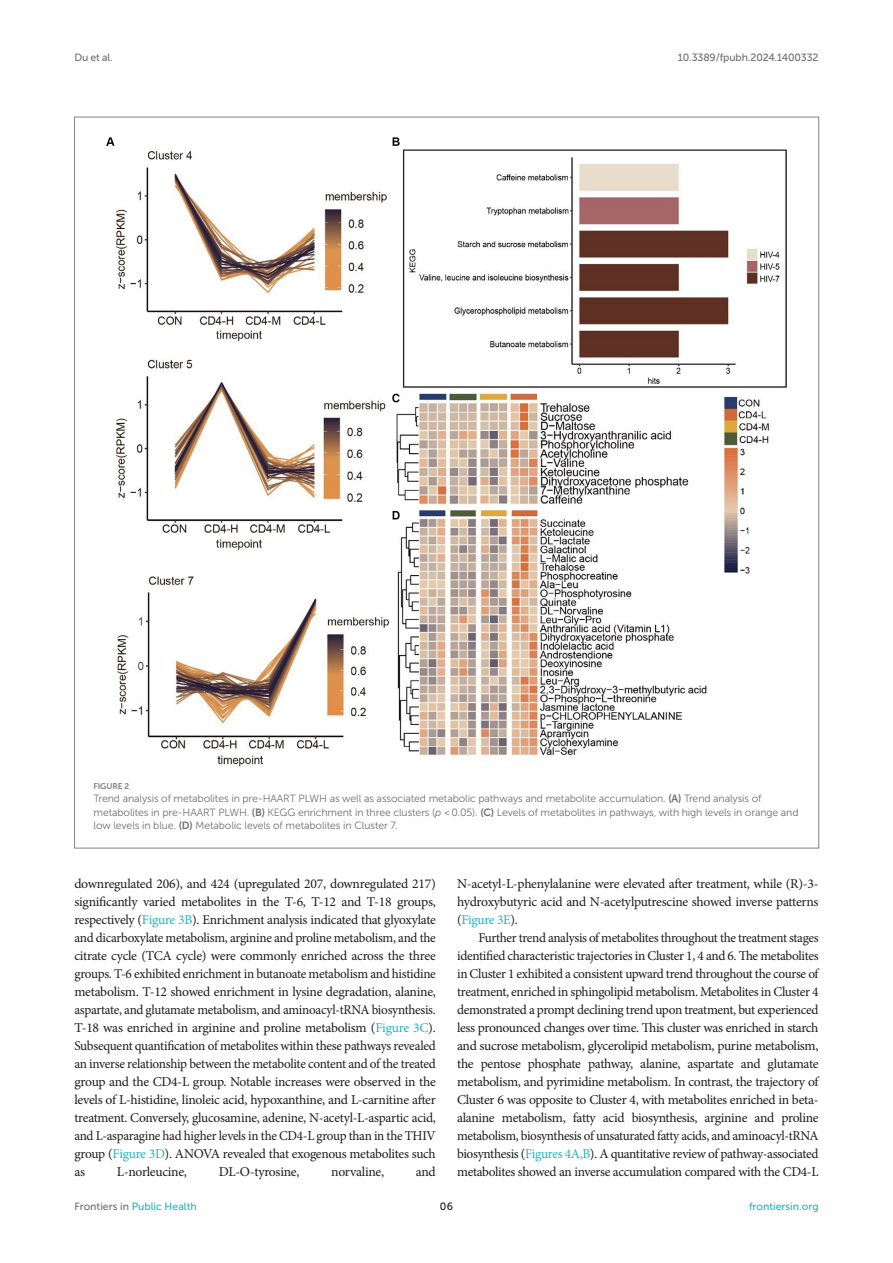
<style>
.page{position:relative;width:893px;height:1263px;background:#fff}
.page>*{position:absolute;margin:0;border:0;box-sizing:border-box;transform-origin:0 0}
.TEXT_FLUSH{font:13.5px/18px "Minion Pro";letter-spacing:-.02em;color:#1b1c1b;text-align:justify}
.TEXT{font:13.5px/18px "Minion Pro";letter-spacing:-.025em;color:#1b1c1b;text-align:justify}
.FIG_LEG{font:10.5px/13.5px "Museo Sans 300";letter-spacing:-.01em;color:#706f70}
.t1{font:10.5px "Museo Sans 500";color:#1db5c3}
.t2{font:10.5px "Museo Sans 500";letter-spacing:-.015em;color:#706f70}
.t3{font:10.5px "Museo Sans 500";color:#1b1c1b}
.FIG_HD{font:8.25px "Museo Sans 700";letter-spacing:-.01em;color:#7e7f7f}
.s1{font-family:"Museo Sans 700"}
.s2{font-style:italic}
.s3{color:#1db5c3}
.s4{color:#706f70}
</style>
<div class="page">
<img style="left:106px;top:137px;width:681px;height:630px">
<p class="t2" style="left:74px;top:51px;width:40px">Du et al.</p>
<p class="t2" style="left:678px;top:51px;width:142px">10.3389/fpubh.2024.1400332</p>
<p class="FIG_HD" style="left:94px;top:781px;width:37px">FIGURE 2</p>
<p class="FIG_LEG" style="left:94px;top:792px;width:707px">Trend analysis of metabolites in pre-HAART PLWH as well as associated metabolic pathways and metabolite accumulation. <span class="s1">(A)</span> Trend analysis of metabolites in pre-HAART PLWH. <span class="s1">(B)</span> KEGG enrichment in three clusters (<span class="s2">p</span> &lt; 0.05). <span class="s1">(C)</span> Levels of metabolites in pathways, with high levels in orange and low levels in blue. <span class="s1">(D)</span> Metabolic levels of metabolites in Cluster 7.</p>
<p class="TEXT_FLUSH" style="left:74px;top:875px;width:363px">downregulated 206), and 424 (upregulated 207, downregulated 217) significantly varied metabolites in the T-6, T-12 and T-18 groups, respectively (<span class="s3">Figure 3B</span>). Enrichment analysis indicated that glyoxylate and dicarboxylate metabolism, arginine and proline metabolism, and the citrate cycle (TCA cycle) were commonly enriched across the three groups. T-6 exhibited enrichment in butanoate metabolism and histidine metabolism. T-12 showed enrichment in lysine degradation, alanine, aspartate, and glutamate metabolism, and aminoacyl-tRNA biosynthesis.<br>T-18 was enriched in arginine and proline metabolism (<span class="s3">Figure 3C</span>).<br>Subsequent quantification of metabolites within these pathways revealed an inverse relationship between the metabolite content and of the treated group and the CD4-L group. Notable increases were observed in the levels of L-histidine, linoleic acid, hypoxanthine, and L-carnitine after treatment. Conversely, glucosamine, adenine, N-acetyl-L-aspartic acid, and L-asparagine had higher levels in the CD4-L group than in the THIV group (<span class="s3">Figure 3D</span>). ANOVA revealed that exogenous metabolites such as</p>
<p class="TEXT_FLUSH" style="left:117px;top:1163px;width:72px">L-norleucine,</p>
<p class="TEXT_FLUSH" style="left:219px;top:1163px;width:82px">DL-O-tyrosine,</p>
<p class="TEXT_FLUSH" style="left:331px;top:1163px;width:54px">norvaline,</p>
<p class="TEXT_FLUSH" style="left:416px;top:1163px;width:21px">and</p>
<p class="TEXT_FLUSH" style="left:457px;top:875px;width:363px">N-acetyl-L-phenylalanine were elevated after treatment, while (R)-3- hydroxybutyric acid and N-acetylputrescine showed inverse patterns (<span class="s3">Figure 3E</span>).</p>
<p class="TEXT" style="left:457px;top:929px;width:363px;text-indent:21px">Further trend analysis of metabolites throughout the treatment stages identified characteristic trajectories in Cluster 1, 4 and 6. The metabolites in Cluster 1 exhibited a consistent upward trend throughout the course of treatment, enriched in sphingolipid metabolism. Metabolites in Cluster 4 demonstrated a prompt declining trend upon treatment, but experienced less pronounced changes over time. This cluster was enriched in starch and sucrose metabolism, glycerolipid metabolism, purine metabolism, the pentose phosphate pathway, alanine, aspartate and glutamate metabolism, and pyrimidine metabolism. In contrast, the trajectory of Cluster 6 was opposite to Cluster 4, with metabolites enriched in beta&shy;alanine metabolism, fatty acid biosynthesis, arginine and proline metabolism, biosynthesis of unsaturated fatty acids, and aminoacyl-tRNA biosynthesis (<span class="s3">Figures 4A,B</span>). A quantitative review of pathway-associated metabolites showed an inverse accumulation compared with the CD4-L</p>
<p class="t1" style="left:74px;top:1200px;width:124px"><span class="s4">Frontiers in</span> Public Health</p>
<p class="t3" style="left:440px;top:1200px;width:15px">06</p>
<p class="t1" style="left:749px;top:1200px;width:71px">frontiersin.org</p>
</div>
